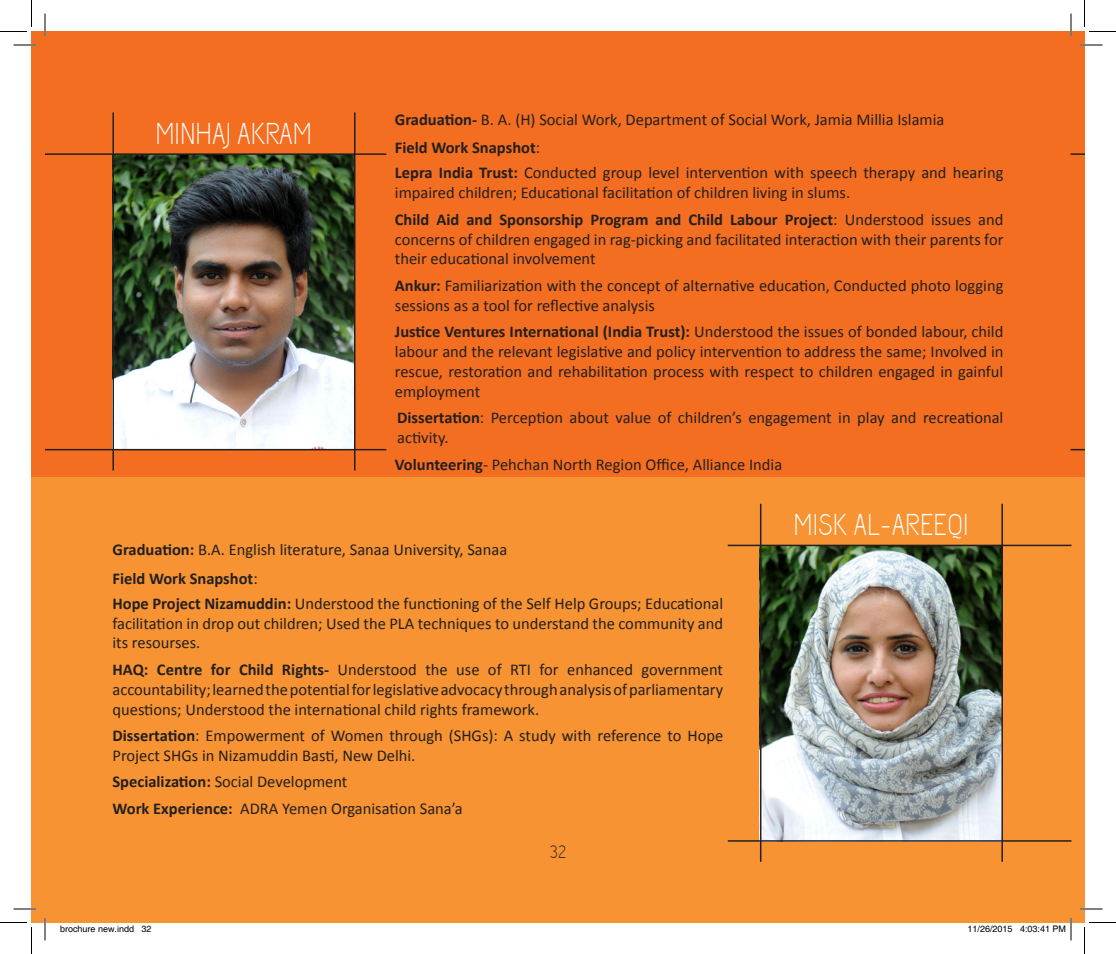
<style>
.page{position:relative;width:1116px;height:954px;background:#fff}
.page>*{position:absolute;margin:0;border:0;box-sizing:border-box;transform-origin:0 0}
.Normal__Web{font:30px "Capsuula";color:#fff}
.t1{font:18px "Capsuula";color:#231f20}
.t2{font:16.5px/19.8px "Calibri";color:#231f20}
.Normal__Web-2{font:700 16.5px "Calibri";color:#231f20}
.t3{font:9px "Helvetica";color:#000}
.s1{font-weight:700}
.s2{font-weight:400}
</style>
<div class="page">
<div style="left:32px;top:477px;width:1039px;height:445px;background:#f79332"></div>
<div style="left:32px;top:32px;width:1039px;height:445px;background:#f36e21"></div>
<div style="left:1071px;top:32px;width:13px;height:445px;background:#f36e21"></div>
<div style="left:1071px;top:477px;width:13px;height:445px;background:#f79332"></div>
<img style="left:114px;top:155px;width:240px;height:294px">
<img style="left:761px;top:546px;width:240px;height:294px">
<hr style="left:45px;top:153px;width:341px;height:2px;background:#231f20">
<svg style="left:1071px;top:153px;width:13px;height:2px"></svg>
<hr style="left:728px;top:545px;width:343px;height:1px;background:#231f20">
<hr style="left:45px;top:449px;width:341px;height:1px;background:#231f20">
<svg style="left:1071px;top:449px;width:13px;height:1px"></svg>
<hr style="left:728px;top:840px;width:343px;height:2px;background:#231f20">
<hr style="left:112px;top:112px;width:2px;height:359px;background:#231f20">
<hr style="left:760px;top:504px;width:1px;height:358px;background:#231f20">
<hr style="left:354px;top:112px;width:2px;height:359px;background:#231f20">
<hr style="left:1001px;top:504px;width:2px;height:358px;background:#231f20">
<hr style="left:14px;top:44px;width:22px;height:2px;background:#fff">
<hr style="left:1080px;top:44px;width:22px;height:2px;background:#fff">
<hr style="left:14px;top:908px;width:22px;height:2px;background:#fff">
<hr style="left:1080px;top:908px;width:22px;height:2px;background:#fff">
<hr style="left:44px;top:14px;width:2px;height:22px;background:#fff">
<hr style="left:44px;top:918px;width:2px;height:22px;background:#fff">
<hr style="left:1070px;top:14px;width:2px;height:22px;background:#fff">
<svg style="left:14px;top:45px;width:22px;height:1px"></svg>
<svg style="left:1080px;top:45px;width:22px;height:1px"></svg>
<svg style="left:14px;top:909px;width:22px;height:1px"></svg>
<svg style="left:1080px;top:909px;width:22px;height:1px"></svg>
<svg style="left:45px;top:14px;width:1px;height:22px"></svg>
<svg style="left:45px;top:918px;width:1px;height:22px"></svg>
<svg style="left:1071px;top:14px;width:1px;height:22px"></svg>
<svg style="left:0;top:0;width:32px;height:32px"></svg>
<svg style="left:0;top:922px;width:32px;height:32px"></svg>
<svg style="left:1084px;top:0;width:32px;height:32px"></svg>
<svg style="left:1084px;top:922px;width:32px;height:32px"></svg>
<svg style="left:1020px;top:918px;width:52px;height:22px"></svg>
<p class="Normal__Web" style="left:155px;top:116px;width:158px">MINHAJ AKRAM</p>
<p class="t2" style="left:395px;top:109px;width:551px"><span class="s1">Graduation-</span> B. A. (H) Social Work, Department of Social Work, Jamia Millia Islamia</p>
<p class="Normal__Web-2" style="left:395px;top:138px;width:147px">Field Work Snapshot<span class="s2">:</span></p>
<p class="t2" style="left:395px;top:162px;width:610px"><span class="s1">Lepra India Trust:</span> Conducted group level intervention with speech therapy and hearing impaired children; Educational facilitation of children living in slums.</p>
<p class="t2" style="left:395px;top:209px;width:610px;text-align:justify"><span class="s1">Child Aid and Sponsorship Program and Child Labour Project</span>: Understood issues and concerns of children engaged in rag-picking and facilitated interaction with their parents for their educational involvement</p>
<p class="t2" style="left:395px;top:275px;width:610px"><span class="s1">Ankur:</span> Familiarization with the concept of alternative education, Conducted photo logging sessions as a tool for reflective analysis</p>
<p class="t2" style="left:395px;top:321px;width:610px;text-align:justify"><span class="s1">Justice Ventures International (India Trust):</span> Understood the issues of bonded labour, child labour and the relevant legislative and policy intervention to address the same; Involved in rescue, restoration and rehabilitation process with respect to children engaged in gainful employment</p>
<p class="t2" style="left:397px;top:407px;width:608px"><span class="s1">Dissertation</span>: Perception about value of children’s engagement in play and recreational activity.</p>
<p class="t2" style="left:395px;top:453px;width:389px"><span class="s1">Volunteering</span>- Pehchan North Region Office, Alliance India</p>
<p class="Normal__Web" style="left:794px;top:508px;width:177px">MISK AL-AREEQI</p>
<p class="t2" style="left:112px;top:539px;width:396px"><span class="s1">Graduation:</span> B.A. English literature, Sanaa University, Sanaa</p>
<p class="Normal__Web-2" style="left:112px;top:568px;width:147px">Field Work Snapshot<span class="s2">:</span></p>
<p class="t2" style="left:112px;top:593px;width:612px;text-align:justify"><span class="s1">Hope Project Nizamuddin:</span> Understood the functioning of the Self Help Groups; Educational facilitation in drop out children; Used the PLA techniques to understand the community and its resourses.</p>
<p class="t2" style="left:112px;top:659px;width:612px;text-align:justify"><span class="s1">HAQ: Centre for Child Rights-</span> Understood the use of RTI for enhanced government accountability; learned the potential for legislative advocacy through analysis of parliamentary questions; Understood the international child rights framework.</p>
<p class="t2" style="left:112px;top:725px;width:612px"><span class="s1">Dissertation</span>: Empowerment of Women through (SHGs): A study with reference to Hope<br>Project SHGs in Nizamuddin Basti, New Delhi.</p>
<p class="t2" style="left:112px;top:771px;width:237px"><span class="s1">Specialization:</span> Social Development</p>
<p class="t2" style="left:112px;top:798px;width:352px"><span class="s1">Work Experience:</span> ADRA Yemen Organisation Sana’a</p>
<p class="t1" style="left:550px;top:842px;width:18px">32</p>
<p class="t3" style="left:60px;top:923px;width:93px">brochure new.indd 32</p>
<p class="t3" style="left:968px;top:923px;width:100px">11/26/2015 4:03:41 PM</p>
</div>
